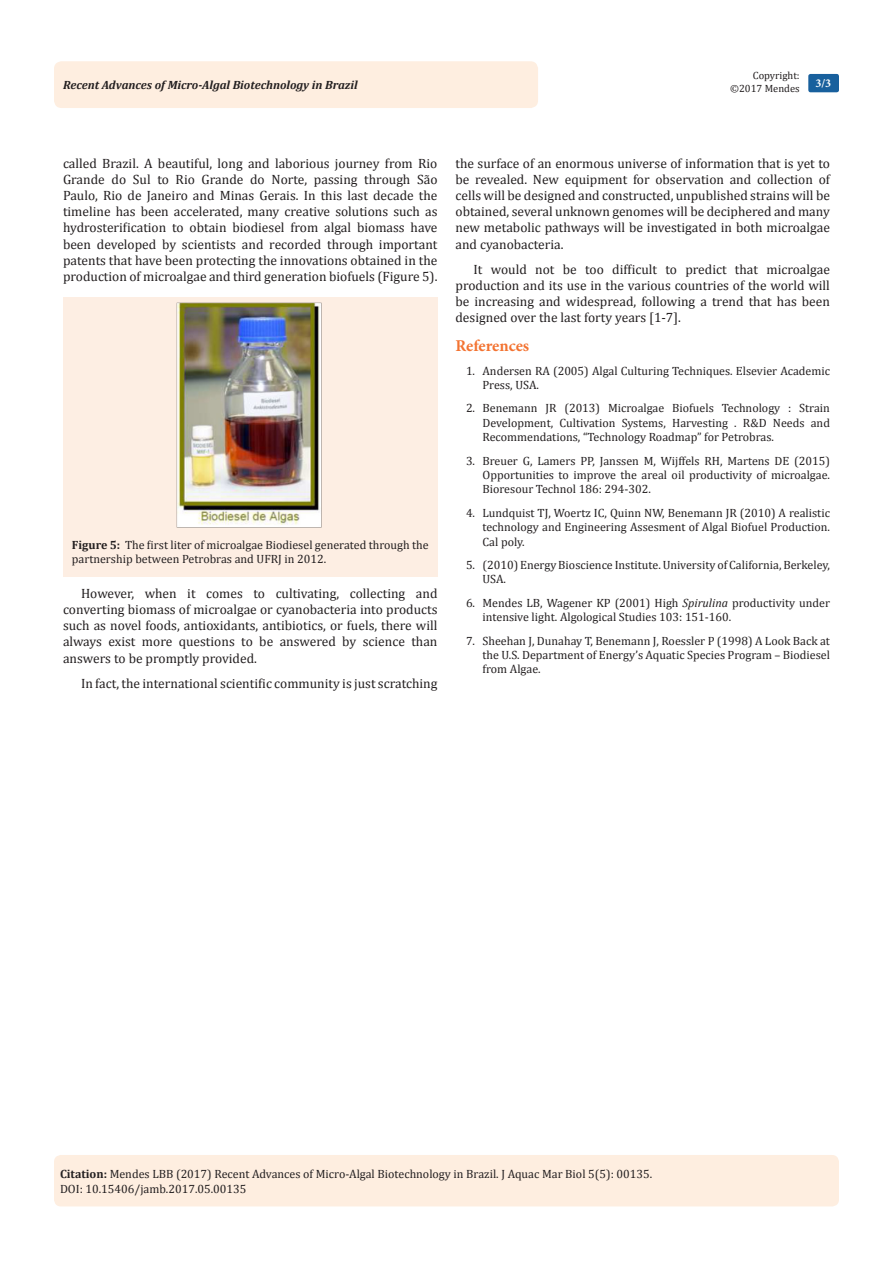
<style>
.page{position:relative;width:893px;height:1263px;background:#fff}
.page>*{position:absolute;margin:0;border:0;box-sizing:border-box;transform-origin:0 0}
.List_Paragraph{font:700 16.5px "Minion Pro";letter-spacing:-.005em;color:#f37331}
.t1{font:13.5px/16.2px "Cambria";color:#231f20;text-align:justify}
.Citation{font:12px/14.4px "Cambria";color:#231f20}
.t2{font:italic 700 12px "Cambria";color:#231f20}
.t3{font:700 12px "Minion Pro";color:#fff}
.t4{font:10.5px/12.6px "Cambria";color:#231f20;text-align:right}
.s1{font-weight:700}
.s2{font-style:italic}
</style>
<div class="page">
<div style="left:54px;top:61px;width:484px;height:47px;background:#feeee0;border-radius:8px"></div>
<div style="left:808px;top:74px;width:31px;height:18px;background:#18609d;border-radius:2px"></div>
<div style="left:54px;top:1155px;width:785px;height:51px;background:#feeee0;border-radius:7px"></div>
<div style="left:63px;top:297px;width:375px;height:279px;background:#fdeee3"></div>
<img style="left:176px;top:303px;width:145px;height:225px">
<p class="t4" style="left:730px;top:69px;width:71px">Copyright: ©2017 Mendes</p>
<p class="t2" style="left:63px;top:77px;width:296px">Recent Advances of Micro-Algal Biotechnology in Brazil</p>
<p class="t3" style="left:815px;top:75px;width:17px">3/3</p>
<p class="t1" style="left:63px;top:155px;width:376px">called Brazil. A beautiful, long and laborious journey from Rio Grande do Sul to Rio Grande do Norte, passing through São Paulo, Rio de Janeiro and Minas Gerais. In this last decade the timeline has been accelerated, many creative solutions such as hydrosterification to obtain biodiesel from algal biomass have been developed by scientists and recorded through important patents that have been protecting the innovations obtained in the production of microalgae and third generation biofuels (Figure 5).</p>
<p class="Citation" style="left:72px;top:537px;width:358px"><span class="s1">Figure 5:</span> The first liter of microalgae Biodiesel generated through the partnership between Petrobras and UFRJ in 2012.</p>
<p class="t1" style="left:63px;top:585px;width:376px;text-indent:18px">However, when it comes to cultivating, collecting and converting biomass of microalgae or cyanobacteria into products such as novel foods, antioxidants, antibiotics, or fuels, there will always exist more questions to be answered by science than answers to be promptly provided.</p>
<p class="t1" style="left:81px;top:675px;width:358px">In fact, the international scientific community is just scratching</p>
<p class="t1" style="left:455px;top:155px;width:376px">the surface of an enormous universe of information that is yet to be revealed. New equipment for observation and collection of cells will be designed and constructed, unpublished strains will be obtained, several unknown genomes will be deciphered and many new metabolic pathways will be investigated in both microalgae and cyanobacteria.</p>
<p class="t1" style="left:455px;top:261px;width:376px;text-indent:18px">It would not be too difficult to predict that microalgae production and its use in the various countries of the world will be increasing and widespread, following a trend that has been designed over the last forty years [1-7].</p>
<p class="List_Paragraph" style="left:455px;top:334px;width:75px">References</p>
<p class="Citation" style="left:482px;top:363px;width:349px;text-indent:-16px">1. Andersen RA (2005) Algal Culturing Techniques. Elsevier Academic<br>Press, USA.</p>
<p class="Citation" style="left:482px;top:401px;width:349px;text-align:justify;text-indent:-16px">2. Benemann JR (2013) Microalgae Biofuels Technology : Strain Development, Cultivation Systems, Harvesting . R&amp;D Needs and Recommendations, “Technology Roadmap” for Petrobras.</p>
<p class="Citation" style="left:482px;top:453px;width:349px;text-align:justify;text-indent:-16px">3. Breuer G, Lamers PP, Janssen M, Wijffels RH, Martens DE (2015)<br>Opportunities to improve the areal oil productivity of microalgae.<br>Bioresour Technol 186: 294-302.</p>
<p class="Citation" style="left:482px;top:505px;width:349px;text-align:justify;text-indent:-16px">4. Lundquist TJ, Woertz IC, Quinn NW, Benemann JR (2010) A realistic technology and Engineering Assesment of Algal Biofuel Production.<br>Cal poly.</p>
<p class="Citation" style="left:482px;top:558px;width:349px;text-indent:-16px">5. (2010) Energy Bioscience Institute. University of California, Berkeley,<br>USA.</p>
<p class="Citation" style="left:482px;top:595px;width:349px;text-indent:-16px">6. Mendes LB, Wagener KP (2001) High <span class="s2">Spirulina</span> productivity under intensive light. Algological Studies 103: 151-160.</p>
<p class="Citation" style="left:482px;top:633px;width:349px;text-align:justify;text-indent:-16px">7. Sheehan J, Dunahay T, Benemann J, Roessler P (1998) A Look Back at the U.S. Department of Energy’s Aquatic Species Program – Biodiesel from Algae.</p>
<p class="Citation" style="left:60px;top:1167px;width:594px"><span class="s1">Citation:</span> Mendes LBB (2017) Recent Advances of Micro-Algal Biotechnology in Brazil. J Aquac Mar Biol 5(5): 00135.</p>
<p class="Citation" style="left:60px;top:1181px;width:188px">DOI: 10.15406/jamb.2017.05.00135</p>
</div>
